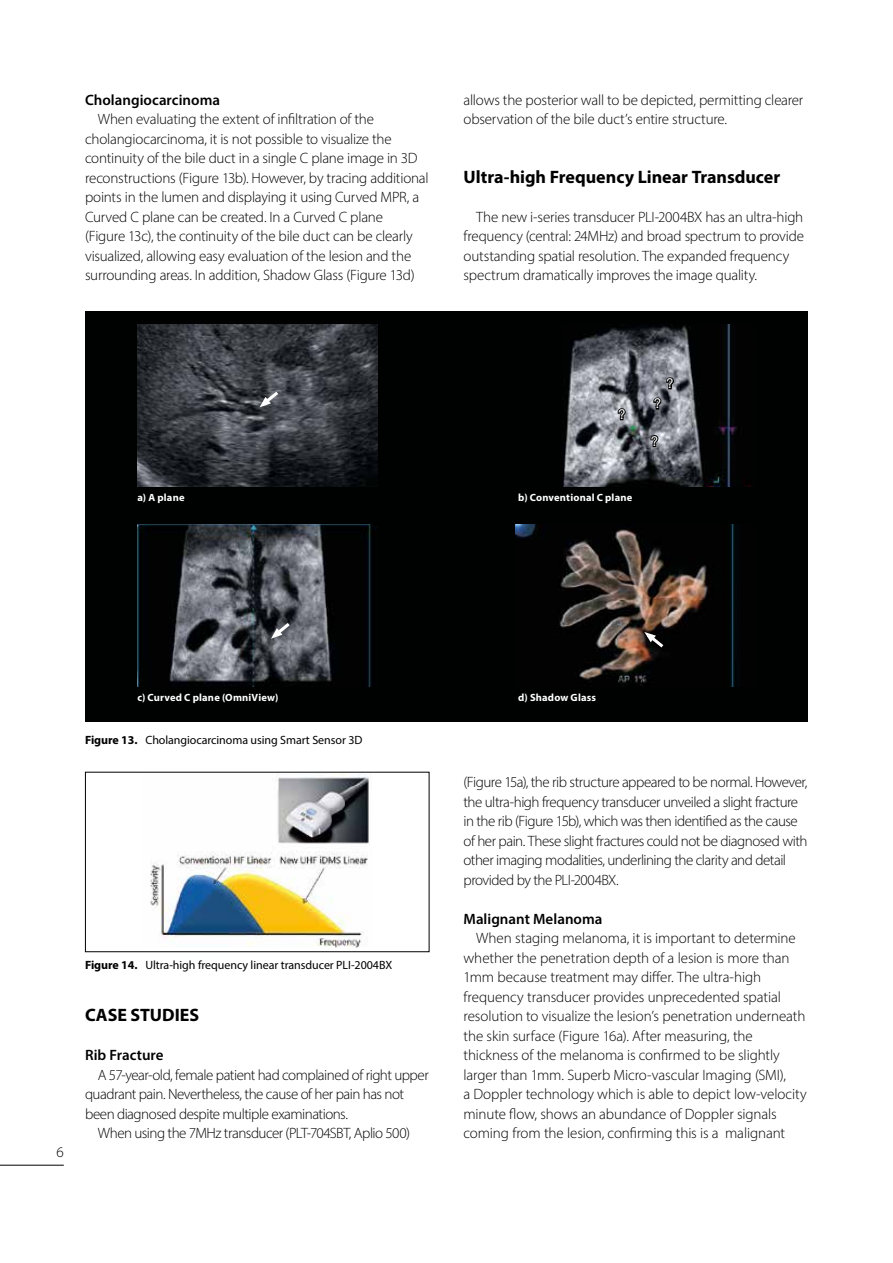
<style>
.page{position:relative;width:893px;height:1263px;background:#fff}
.page>*{position:absolute;margin:0;border:0;box-sizing:border-box;transform-origin:0 0}
.t1{font:700 18px "Myriad Pro";color:#000}
.t2{font:300 15px/19.5px "Myriad Pro";letter-spacing:-.015em;color:#000}
.t3{font:300 15px/19.5px "Myriad Pro";letter-spacing:-.035em;color:#000}
.t4{font:600 15px "Myriad Pro";color:#000}
.t5{font:13.5px "Helvetica Neue LT Pro";color:#fff}
.t6{font:12px "Myriad Pro";letter-spacing:-.005em;color:#000}
.t7{font:700 10.5px "Myriad Pro";letter-spacing:.02em;color:#fff}
.s1{font-weight:700}
</style>
<div class="page">
<div style="left:85px;top:311px;width:723px;height:411px;background:#000202"></div>
<hr style="left:0;top:1165px;width:64px;height:1px;background:#000">
<img style="left:137px;top:524px;width:234px;height:162px">
<img style="left:516px;top:524px;width:219px;height:162px">
<img style="left:137px;top:324px;width:240px;height:162px">
<img style="left:563px;top:324px;width:188px;height:162px">
<svg style="left:644px;top:630px;width:23px;height:20px"></svg>
<svg style="left:270px;top:620px;width:23px;height:20px"></svg>
<svg style="left:259px;top:389px;width:22px;height:20px"></svg>
<svg style="left:617px;top:332px;width:10px;height:89px"></svg>
<svg style="left:649px;top:324px;width:26px;height:124px;background:#6b6e76"></svg>
<img style="left:150px;top:774px;width:219px;height:173px">
<p class="t4" style="left:85px;top:90px;width:136px">Cholangiocarcinoma</p>
<p class="t2" style="left:85px;top:109px;width:345px;text-indent:13px">When evaluating the extent of infiltration of the cholangiocarcinoma, it is not possible to visualize the continuity of the bile duct in a single C plane image in 3D reconstructions (Figure 13b). However, by tracing additional points in the lumen and displaying it using Curved MPR, a Curved C plane can be created. In a Curved C plane<br>(Figure 13c), the continuity of the bile duct can be clearly visualized, allowing easy evaluation of the lesion and the surrounding areas. In addition, Shadow Glass (Figure 13d)</p>
<p class="t2" style="left:463px;top:90px;width:341px">allows the posterior wall to be depicted, permitting clearer observation of the bile duct’s entire structure.</p>
<p class="t1" style="left:463px;top:165px;width:318px">Ultra-high Frequency Linear Transducer</p>
<p class="t2" style="left:463px;top:207px;width:342px;text-indent:13px">The new i-series transducer PLI-2004BX has an ultra-high frequency (central: 24MHz) and broad spectrum to provide outstanding spatial resolution. The expanded frequency spectrum dramatically improves the image quality.</p>
<p class="t7" style="left:137px;top:491px;width:49px">a) A plane</p>
<p class="t5" style="left:618px;top:406px;width:9px">?</p>
<p class="t7" style="left:518px;top:491px;width:116px">b) Conventional C plane</p>
<p class="t5" style="left:666px;top:375px;width:9px">?</p>
<p class="t5" style="left:654px;top:395px;width:9px">?</p>
<p class="t5" style="left:651px;top:433px;width:9px">?</p>
<p class="t7" style="left:137px;top:691px;width:142px">c) Curved C plane (OmniView)</p>
<p class="t6" style="left:85px;top:732px;width:279px"><span class="s1">Figure 13.</span> Cholangiocarcinoma using Smart Sensor 3D</p>
<p class="t2" style="left:56px;top:1142px;width:9px">6</p>
<p class="t6" style="left:85px;top:957px;width:309px"><span class="s1">Figure 14.</span> Ultra-high frequency linear transducer PLI-2004BX</p>
<p class="t1" style="left:85px;top:1003px;width:116px">CASE STUDIES</p>
<p class="t4" style="left:85px;top:1045px;width:80px">Rib Fracture</p>
<p class="t3" style="left:85px;top:1065px;width:345px;text-indent:13px">A 57-year-old, female patient had complained of right upper quadrant pain. Nevertheless, the cause of her pain has not been diagnosed despite multiple examinations.</p>
<p class="t3" style="left:98px;top:1123px;width:314px">When using the 7MHz transducer (PLT-704SBT, Aplio 500)</p>
<p class="t7" style="left:518px;top:691px;width:79px">d) Shadow Glass</p>
<p class="t3" style="left:463px;top:772px;width:346px">(Figure 15a), the rib structure appeared to be normal. However, the ultra-high frequency transducer unveiled a slight fracture in the rib (Figure 15b), which was then identified as the cause of her pain. These slight fractures could not be diagnosed with other imaging modalities, underlining the clarity and detail provided by the PLI-2004BX.</p>
<p class="t4" style="left:463px;top:909px;width:140px">Malignant Melanoma</p>
<p class="t2" style="left:463px;top:928px;width:345px;text-indent:13px">When staging melanoma, it is important to determine whether the penetration depth of a lesion is more than 1mm because treatment may differ. The ultra-high frequency transducer provides unprecedented spatial resolution to visualize the lesion’s penetration underneath the skin surface (Figure 16a). After measuring, the thickness of the melanoma is confirmed to be slightly larger than 1mm. Superb Micro-vascular Imaging (SMI),<br>a Doppler technology which is able to depict low-velocity minute flow, shows an abundance of Doppler signals coming from the lesion, confirming this is a malignant</p>
</div>
